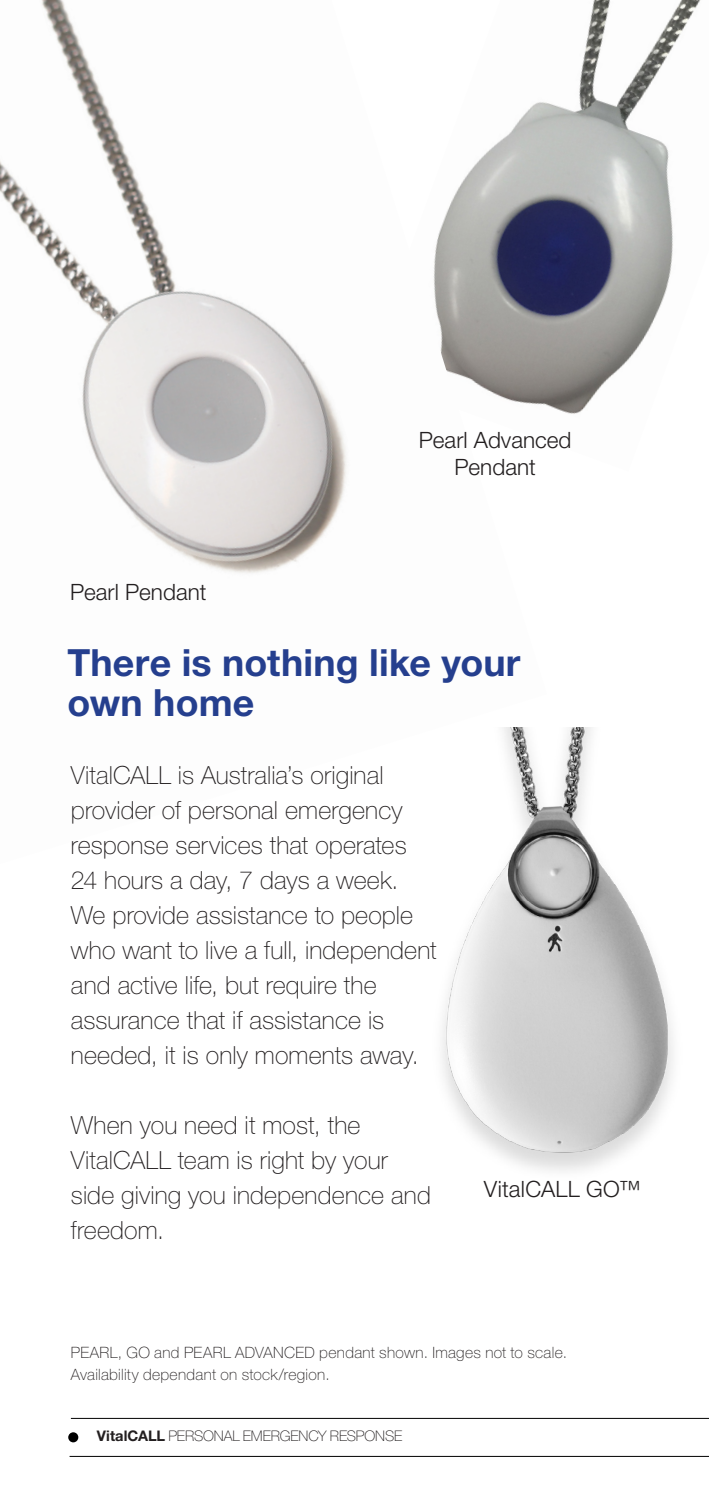
<style>
.page{position:relative;width:709px;height:1489px;background:#fff}
.page>*{position:absolute;margin:0;border:0;box-sizing:border-box;transform-origin:0 0}
.Body_Copy___Heading{font:700 37.5px "Helvetica Neue LT Std";letter-spacing:.005em;color:#253f8e}
.Body_Copy___Heading-2{font:100 25px/35px "Helvetica Neue LT Std";letter-spacing:.005em;color:#231f20}
.Body_Copy___Heading-3{font:300 22.5px/27px "Helvetica Neue LT Std";color:#231f20;text-align:center}
.Body_Copy___Heading-4{font:100 15.5px/22px "Helvetica Neue LT Std";letter-spacing:.02em;color:#231f20}
.t1{font:100 14.75px "Helvetica Neue LT Std";letter-spacing:-.01em;color:#231f20}
.s1{font-weight:700}
</style>
<div class="page">
<hr style="left:70px;top:1455px;width:639px;height:1px;background:#000">
<hr style="left:71px;top:1417px;width:638px;height:1px;background:#000">
<img style="left:547px;top:0;width:154px;height:414px">
<img style="left:0;top:0;width:547px;height:574px">
<img style="left:442px;top:727px;width:231px;height:444px">
<div style="left:68px;top:1432px;width:10px;height:10px;background:#000;border-radius:50%"></div>
<p class="Body_Copy___Heading-3" style="left:70px;top:577px;width:138px">Pearl Pendant</p>
<p class="Body_Copy___Heading-3" style="left:419px;top:426px;width:154px">Pearl Advanced<br>Pendant</p>
<p class="Body_Copy___Heading" style="left:67px;top:639px;width:454px">There is nothing like your</p>
<p class="Body_Copy___Heading" style="left:67px;top:679px;width:189px">own home</p>
<p class="Body_Copy___Heading-2" style="left:71px;top:757px;width:367px">VitalCALL is Australia’s original provider of personal emergency response services that operates<br>24 hours a day, 7 days a week.<br>We provide assistance to people who want to live a full, independent and active life, but require the assurance that if assistance is needed, it is only moments away.</p>
<p class="Body_Copy___Heading-2" style="left:71px;top:1107px;width:361px">When you need it most, the<br>VitalCALL team is right by your side giving you independence and freedom.</p>
<p class="Body_Copy___Heading-3" style="left:484px;top:1174px;width:158px">VitalCALL GO™</p>
<p class="Body_Copy___Heading-4" style="left:71px;top:1341px;width:497px">PEARL, GO and PEARL ADVANCED pendant shown. Images not to scale.<br>Availability dependant on stock/region.</p>
<p class="t1" style="left:97px;top:1427px;width:307px"><span class="s1">VitalCALL</span> PERSONAL EMERGENCY RESPONSE</p>
</div>
